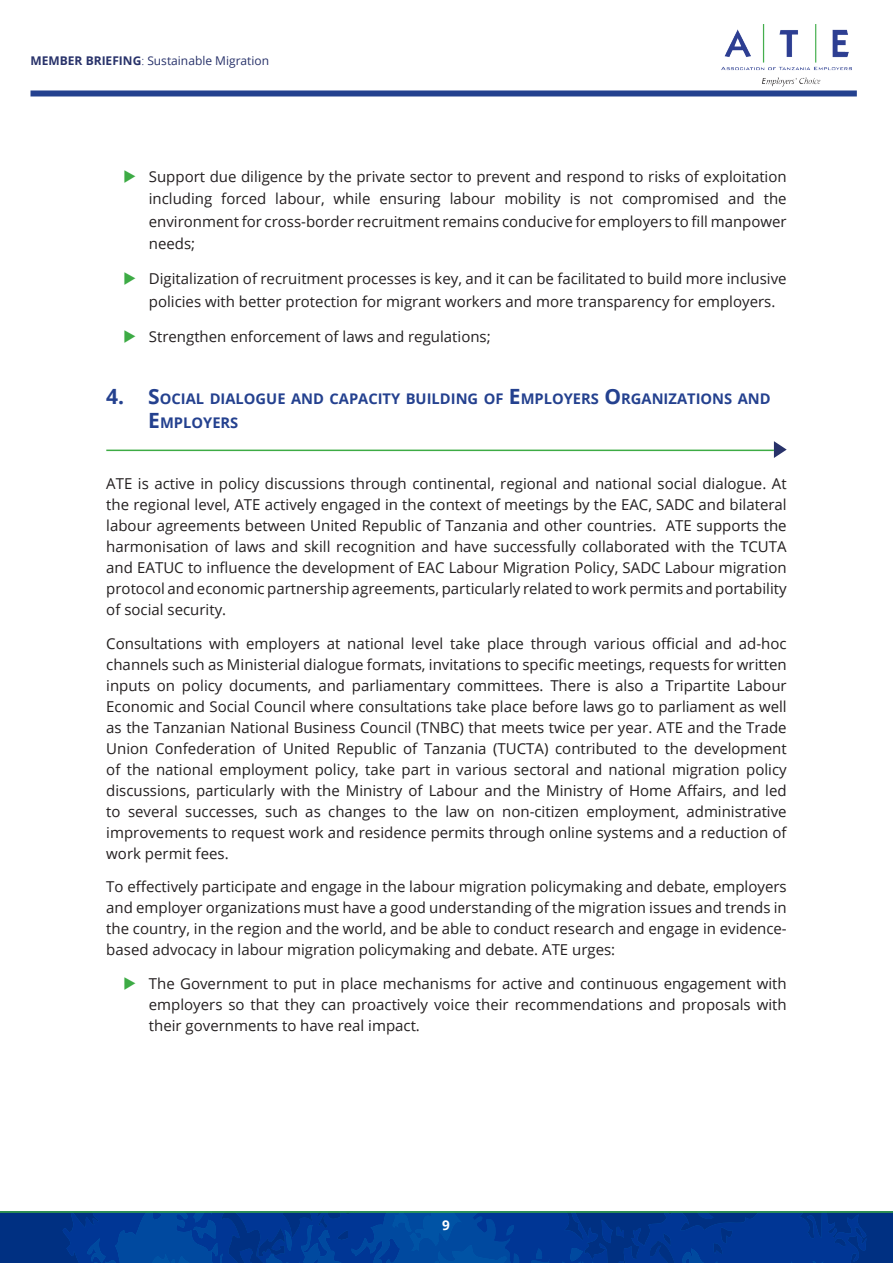
<style>
.page{position:relative;width:893px;height:1263px;background:#fff}
.page>*{position:absolute;margin:0;border:0;box-sizing:border-box;transform-origin:0 0}
.t1{font:15px/21px "Open Sans";color:#231f20;text-align:justify}
.t2{font:700 14.7px/24px "Open Sans";color:#24418f}
.t3{font:700 13.5px "Open Sans";color:#fff}
.t4{font:12px "Open Sans";color:#28326a}
.s1{font-weight:700}
.s2{font-weight:300}
.s3{color:#3dab45}
.s4{font-size:21px}
</style>
<div class="page">
<svg style="left:0;top:1213px;width:893px;height:50px;background:#003993"></svg>
<div style="left:31px;top:90px;width:826px;height:6px;background:#24418f"></div>
<img style="left:721px;top:24px;width:131px;height:63px">
<hr style="left:0;top:1211px;width:893px;height:2px;background:#3dab45">
<hr style="left:106px;top:450px;width:668px;height:1px;background:#3dab45">
<svg style="left:774px;top:441px;width:13px;height:17px"></svg>
<p class="t4" style="left:31px;top:52px;width:240px"><span class="s1">MEMBER BRIEFING</span><span class="s2">:</span> Sustainable Migration</p>
<p class="t1" style="left:149px;top:164px;width:639px;line-height:22.5px;text-indent:-26px"><span class="s3">▶</span> Support due diligence by the private sector to prevent and respond to risks of exploitation including forced labour, while ensuring labour mobility is not compromised and the environment for cross-border recruitment remains conducive for employers to fill manpower needs;</p>
<p class="t1" style="left:149px;top:267px;width:639px;line-height:22.5px;text-indent:-26px"><span class="s3">▶</span> Digitalization of recruitment processes is key, and it can be facilitated to build more inclusive policies with better protection for migrant workers and more transparency for employers.</p>
<p class="t1" style="left:123px;top:326px;width:369px"><span class="s3">▶</span> Strengthen enforcement of laws and regulations;</p>
<p class="t2" style="left:148px;top:386px;width:624px;text-indent:-42px"><span class="s4">4. S</span>OCIAL DIALOGUE AND CAPACITY BUILDI NG OF <span class="s4">E</span> MPLOYERS <span class="s4">O</span> RGANIZATIONS AND<br><span class="s4">E</span> MPLOYERS</p>
<p class="t1" style="left:106px;top:472px;width:682px">ATE is active in policy discussions through continental, regional and national social dialogue. At the regional level, ATE actively engaged in the context of meetings by the EAC, SADC and bilateral labour agreements between United Republic of Tanzania and other countries. ATE supports the harmonisation of laws and skill recognition and have successfully collaborated with the TCUTA and EATUC to influence the development of EAC Labour Migration Policy, SADC Labour migration protocol and economic partnership agreements, particularly related to work permits and portability of social security.</p>
<p class="t1" style="left:106px;top:632px;width:682px">Consultations with employers at national level take place through various official and ad-hoc channels such as Ministerial dialogue formats, invitations to specific meetings, requests for written inputs on policy documents, and parliamentary committees. There is also a Tripartite Labour Economic and Social Council where consultations take place before laws go to parliament as well as the Tanzanian National Business Council (TNBC) that meets twice per year. ATE and the Trade Union Confederation of United Republic of Tanzania (TUCTA) contributed to the development of the national employment policy, take part in various sectoral and national migration policy discussions, particularly with the Ministry of Labour and the Ministry of Home Affairs, and led to several successes, such as changes to the law on non-citizen employment, administrative improvements to request work and residence permits through online systems and a reduction of work permit fees.</p>
<p class="t1" style="left:106px;top:876px;width:682px">To effectively participate and engage in the labour migration policymaking and debate, employers and employer organizations must have a good understanding of the migration issues and trends in the country, in the region and the world, and be able to conduct research and engage in evidence&shy;based advocacy in labour migration policymaking and debate. ATE urges:</p>
<p class="t1" style="left:149px;top:973px;width:639px;text-indent:-26px"><span class="s3">▶</span> The Government to put in place mechanisms for active and continuous engagement with employers so that they can proactively voice their recommendations and proposals with their governments to have real impact.</p>
<p class="t3" style="left:442px;top:1216px;width:9px">9</p>
</div>
